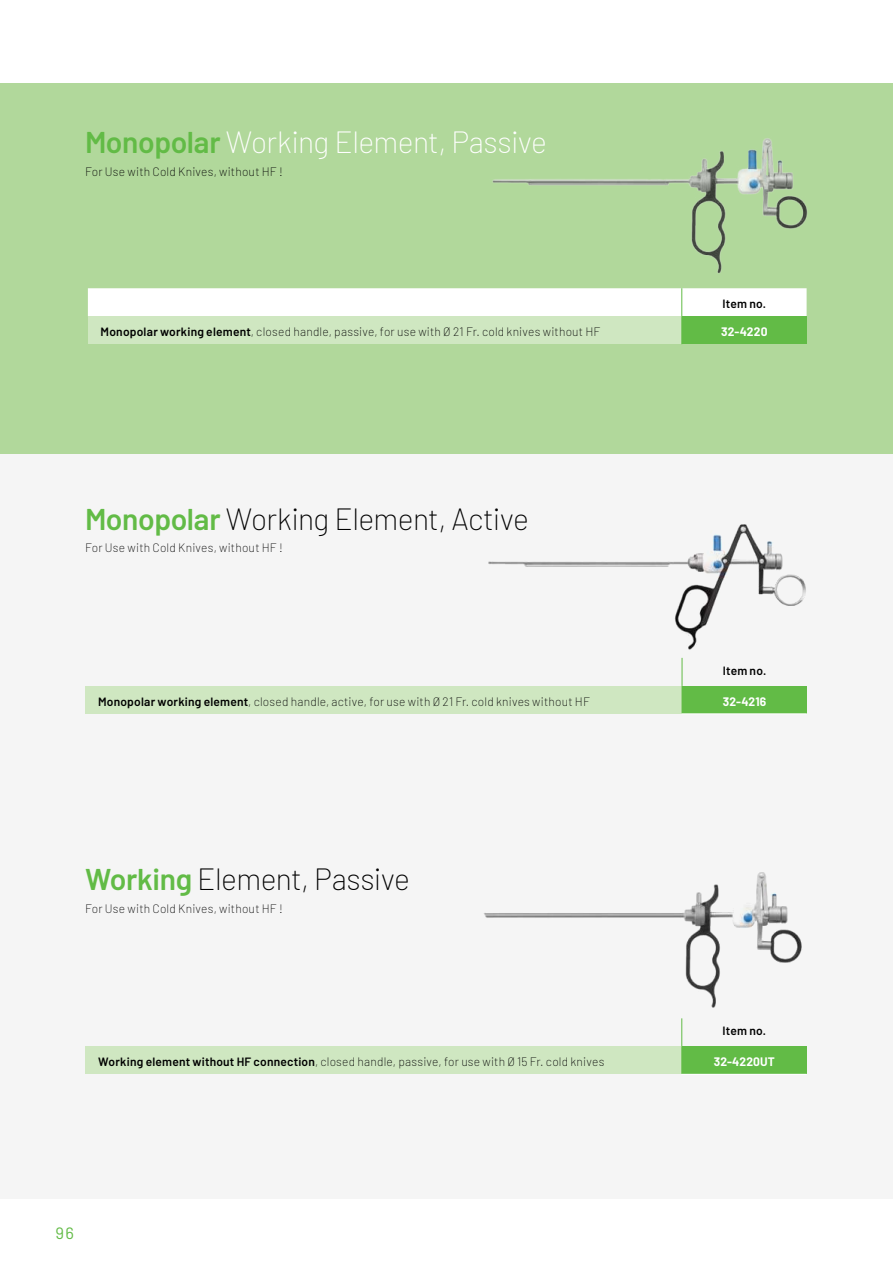
<style>
.page{position:relative;width:893px;height:1263px;background:#fff}
.page>*{position:absolute;margin:0;border:0;box-sizing:border-box;transform-origin:0 0}
.t1{font:200 30px "Barlow";letter-spacing:-.02em;color:#000}
.t2{font:200 30px "Barlow";letter-spacing:-.02em;color:#fff}
.t3{font:16.5px "Barlow";color:#62bb46}
.t4{font:200 12px "Barlow";letter-spacing:.015em;color:#000}
.t5{font:700 12px "Barlow";letter-spacing:.01em;color:#fff}
.t6{font:600 12px "Barlow";letter-spacing:.015em;color:#000}
.s1{font-weight:600;color:#62bb46}
.s2{font-weight:600}
</style>
<div class="page">
<div style="left:0;top:0;width:893px;height:1199px;background:#f5f5f5"></div>
<div style="left:0;top:0;width:893px;height:83px;background:#fff"></div>
<hr style="left:0;top:656px;width:893px;height:2px;background:#b0dfdc">
<hr style="left:0;top:492px;width:893px;height:1px;background:#ed1d24">
<hr style="left:0;top:862px;width:893px;height:1px;background:#ed1d24">
<hr style="left:0;top:1016px;width:893px;height:1px;background:#b0dfdc">
<div style="left:0;top:83px;width:893px;height:370px;background:#b1d89b"></div>
<div style="left:85px;top:686px;width:597px;height:28px;background:#cfe7c1"></div>
<div style="left:682px;top:686px;width:125px;height:28px;background:#62bb46"></div>
<svg style="left:682px;top:663px;width:1px;height:23px"></svg>
<hr style="left:682px;top:713px;width:125px;height:1px;background:#fff">
<svg style="left:492px;top:138px;width:316px;height:135px"></svg>
<img style="left:453px;top:524px;width:355px;height:139px">
<svg style="left:88px;top:288px;width:719px;height:56px;background:#dceed4"></svg>
<div style="left:86px;top:1046px;width:596px;height:28px;background:#cfe7c1"></div>
<div style="left:682px;top:1046px;width:125px;height:28px;background:#62bb46"></div>
<svg style="left:681px;top:1018px;width:1px;height:56px"></svg>
<hr style="left:681px;top:1074px;width:126px;height:1px;background:#fff">
<img style="left:453px;top:862px;width:355px;height:155px">
<h1 class="t2" style="left:85px;top:129px;width:464px"><span class="s1">Monopolar</span> Working Element, Passive</h1>
<p class="t4" style="left:85px;top:166px;width:199px">For Use with Cold Knives, without HF !</p>
<p class="t6" style="left:723px;top:299px;width:45px">Item no.</p>
<p class="t4" style="left:101px;top:326px;width:501px"><span class="s2">Monopolar working element</span>, closed handle, passive, for use with Ø 21 Fr. cold knives without HF</p>
<p class="t5" style="left:721px;top:327px;width:48px">32-4220</p>
<h1 class="t1" style="left:85px;top:505px;width:445px"><span class="s1">Monopolar</span> Working Element, Active</h1>
<p class="t4" style="left:85px;top:542px;width:199px">For Use with Cold Knives, without HF !</p>
<p class="t6" style="left:723px;top:665px;width:45px">Item no.</p>
<p class="t4" style="left:98px;top:696px;width:493px"><span class="s2">Monopolar working element</span>, closed handle, active, for use with Ø 21 Fr. cold knives without HF</p>
<p class="t5" style="left:723px;top:697px;width:45px">32-4216</p>
<h1 class="t1" style="left:85px;top:866px;width:326px"><span class="s1">Working</span> Element, Passive</h1>
<p class="t4" style="left:85px;top:903px;width:199px">For Use with Cold Knives, without HF !</p>
<p class="t6" style="left:723px;top:1026px;width:45px">Item no.</p>
<p class="t4" style="left:98px;top:1056px;width:508px"><span class="s2">Working element without HF connection</span>, closed handle, passive, for use with Ø 15 Fr. cold knives</p>
<p class="t5" style="left:714px;top:1057px;width:63px">32-4220UT</p>
<h2 class="t3" style="left:55px;top:1224px;width:20px">96</h2>
</div>
